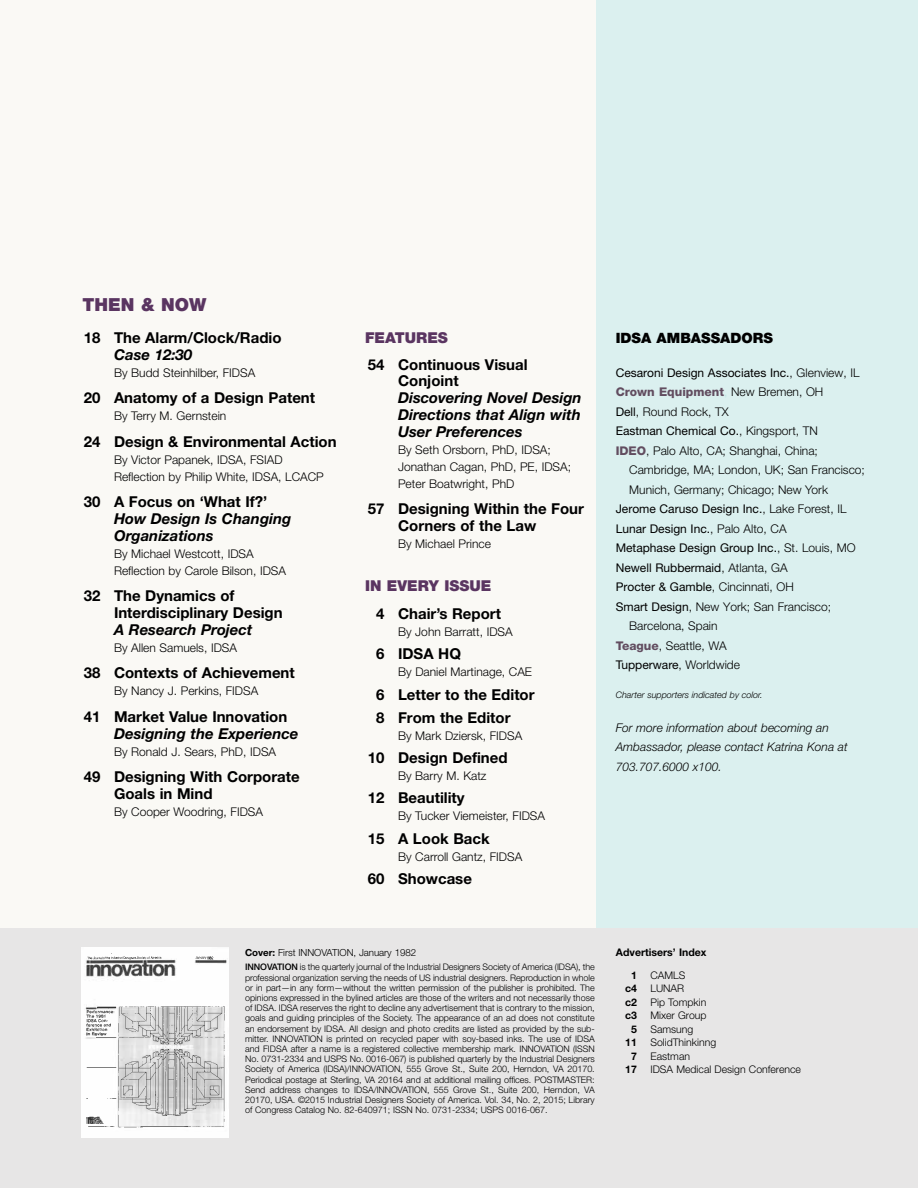
<style>
.page{position:relative;width:918px;height:1188px;background:#fff}
.page>*{position:absolute;margin:0;border:0;box-sizing:border-box;transform-origin:0 0}
.t1{font:900 18px "Helvetica Neue LT Std";color:#5a3561}
.t2{font:700 15px/16.8px "Helvetica Neue LT Std";color:#000}
.t3{font:italic 700 15px/16.8px "Helvetica Neue LT Std";color:#000;text-align:justify}
.t4{font:900 15px "Helvetica Neue LT Std";color:#5a3561}
.t5{font:900 14.25px "Helvetica Neue LT Std";color:#000}
.t6{font:300 12px/19.5px "Helvetica Neue LT Std";color:#000}
.t7{font:12px "Helvetica Neue LT Std";color:#000}
.t8{font:italic 300 12px/19.5px "Helvetica Neue LT Std";color:#000}
.t9{font:300 10.5px "Helvetica Neue LT Std";color:#000}
.t10{font:700 10.5px/22.5px "Helvetica Neue LT Std";color:#000}
.t11{font:300 9.75px "Helvetica Neue LT Std";letter-spacing:-.005em;color:#000}
.t12{font:300 9px/10.2px "Helvetica Neue LT Std";color:#000;text-align:justify}
.t13{font:italic 300 9px "Helvetica Neue LT Std";color:#000}
.s1{font-weight:400}
.s2{font-weight:800;color:#624d60}
.s3{color:#bae3e3}
.s4{font-weight:300}
.s5{font-weight:700}
.s6{font-weight:500}
</style>
<div class="page">
<div style="left:1px;top:0;width:595px;height:1188px;background:#faf9f5"></div>
<div style="left:596px;top:0;width:322px;height:929px;background:#dbf0ef"></div>
<div style="left:0;top:928px;width:918px;height:260px;background:#e7e6e6"></div>
<img style="left:82px;top:947px;width:147px;height:190px">
<img style="left:97px;top:1007px;width:128px;height:120px">
<img style="left:86px;top:1067px;width:31px;height:3px">
<img style="left:86px;top:1097px;width:30px;height:2px">
<img style="left:86px;top:1117px;width:17px;height:7px">
<img style="left:86px;top:1124px;width:101px;height:3px">
<img style="left:87px;top:956px;width:74px;height:4px">
<img style="left:86px;top:1010px;width:28px;height:26px">
<img style="left:96px;top:1036px;width:21px;height:3px">
<svg style="left:196px;top:956px;width:18px;height:4px"></svg>
<h1 class="t1" style="left:82px;top:293px;width:125px">THEN &amp; NOW</h1>
<h2 class="t2" style="left:84px;top:329px;width:199px">18 The Alarm/Clock/Radio</h2>
<h2 class="t3" style="left:114px;top:346px;width:80px">Case 12:30</h2>
<h3 class="t6" style="left:114px;top:362px;width:143px">By Budd Steinhilber, FIDSA</h3>
<h2 class="t2" style="left:84px;top:389px;width:233px">20 Anatomy of a Design Patent</h2>
<h3 class="t6" style="left:114px;top:406px;width:114px">By Terry M. Gernstein</h3>
<h2 class="t2" style="left:84px;top:433px;width:254px">24 Design &amp; Environmental Action</h2>
<h3 class="t6" style="left:114px;top:451px;width:211px;line-height:16.8px">By Victor Papanek, IDSA, FSIAD<br>Reflection by Philip White, IDSA, LCACP</h3>
<h2 class="t2" style="left:84px;top:493px;width:185px">30 A Focus on ‘What If?’</h2>
<h2 class="t3" style="left:114px;top:510px;width:179px">How Design Is Changing<br>Organizations</h2>
<h3 class="t6" style="left:114px;top:545px;width:174px;line-height:16.8px">By Michael Westcott, IDSA<br>Reflection by Carole Bilson, IDSA</h3>
<h2 class="t2" style="left:114px;top:587px;width:170px;text-indent:-30px">32 The Dynamics of<br>Interdisciplinary Design</h2>
<h2 class="t3" style="left:114px;top:621px;width:140px">A Research Project</h2>
<h3 class="t6" style="left:114px;top:638px;width:125px">By Allen Samuels, IDSA</h3>
<h2 class="t2" style="left:84px;top:664px;width:213px">38 Contexts of Achievement</h2>
<h3 class="t6" style="left:114px;top:681px;width:146px">By Nancy J. Perkins, FIDSA</h3>
<h2 class="t2" style="left:84px;top:708px;width:205px">41 Market Value Innovation</h2>
<h2 class="t3" style="left:114px;top:725px;width:186px">Designing the Experience</h2>
<h3 class="t6" style="left:114px;top:741px;width:164px">By Ronald J. Sears, PhD, IDSA</h3>
<h2 class="t2" style="left:114px;top:768px;width:187px;text-indent:-30px">49 Designing With Corporate<br>Goals in Mind</h2>
<h3 class="t6" style="left:114px;top:802px;width:151px">By Cooper Woodring, FIDSA</h3>
<h2 class="t4" style="left:365px;top:329px;width:84px">FEATURES</h2>
<h2 class="t2" style="left:398px;top:355px;width:131px;text-indent:-30px">54 Continuous Visual<br>Conjoint</h2>
<h2 class="t3" style="left:398px;top:389px;width:185px">Discovering Novel Design Directions that Align with User Preferences</h2>
<h3 class="t6" style="left:398px;top:441px;width:174px;line-height:16.8px">By Seth Orsborn, PhD, IDSA;<br>Jonathan Cagan, PhD, PE, IDSA;<br>Peter Boatwright, PhD</h3>
<h2 class="t2" style="left:398px;top:500px;width:187px;text-indent:-30px">57 Designing Within the Four<br>Corners of the Law</h2>
<h3 class="t6" style="left:398px;top:534px;width:94px">By Michael Prince</h3>
<h2 class="t4" style="left:365px;top:577px;width:128px">IN EVERY ISSUE</h2>
<h2 class="t2" style="left:376px;top:605px;width:126px">4 Chair’s Report</h2>
<h3 class="t6" style="left:398px;top:622px;width:116px">By John Barratt, IDSA</h3>
<h2 class="t2" style="left:376px;top:645px;width:86px">6 IDSA HQ</h2>
<h3 class="t6" style="left:398px;top:662px;width:135px">By Daniel Martinage, CAE</h3>
<h2 class="t2" style="left:376px;top:682px;width:160px;line-height:23.4px">6 Letter to the Editor<br>8 From the Editor</h2>
<h3 class="t6" style="left:398px;top:726px;width:126px">By Mark Dziersk, FIDSA</h3>
<h2 class="t2" style="left:368px;top:749px;width:141px">10 Design Defined</h2>
<h3 class="t6" style="left:398px;top:766px;width:90px">By Barry M. Katz</h3>
<h2 class="t2" style="left:368px;top:789px;width:98px">12 Beautility</h2>
<h3 class="t6" style="left:398px;top:806px;width:148px">By Tucker Viemeister, FIDSA</h3>
<h2 class="t2" style="left:368px;top:830px;width:123px">15 A Look Back</h2>
<h3 class="t6" style="left:398px;top:846px;width:126px">By Carroll Gantz, FIDSA</h3>
<h2 class="t2" style="left:368px;top:870px;width:106px">60 Showcase</h2>
<h3 class="t5" style="left:616px;top:330px;width:159px">IDSA AMBASSADORS</h3>
<h3 class="t6" style="left:616px;top:363px;width:245px"><span class="s1">Cesaroni Design Associates Inc.</span>, Glenview, IL <span class="s2">Crown Equipment</span><span class="s3">,</span> New Bremen, OH<br><span class="s1">Dell</span>, Round Rock, TX<br><span class="s1">Eastman Chemical Co.</span>, Kingsport, TN<br><span class="s2">IDEO</span>, Palo Alto, CA; Shanghai, China;</h3>
<h3 class="t6" style="left:629px;top:460px;width:237px">Cambridge, MA; London, UK; San Francisco;</h3>
<h3 class="t6" style="left:629px;top:480px;width:200px">Munich, Germany; Chicago; New York</h3>
<h3 class="t7" style="left:616px;top:502px;width:232px">Jerome Caruso Design Inc.<span class="s4">, Lake Forest, IL</span></h3>
<h3 class="t7" style="left:616px;top:522px;width:172px">Lunar Design Inc.<span class="s4">, Palo Alto, CA</span></h3>
<h3 class="t7" style="left:616px;top:541px;width:241px">Metaphase Design Group Inc.<span class="s4">, St. Louis, MO</span></h3>
<h3 class="t7" style="left:616px;top:561px;width:173px">Newell Rubbermaid<span class="s4">, Atlanta, GA</span></h3>
<h3 class="t7" style="left:616px;top:580px;width:180px">Procter &amp; Gamble<span class="s4">, Cincinnati, OH</span></h3>
<h3 class="t6" style="left:616px;top:597px;width:217px"><span class="s1">Smart Design</span>, New York; San Francisco;</h3>
<h3 class="t6" style="left:629px;top:616px;width:90px">Barcelona, Spain</h3>
<h3 class="t6" style="left:616px;top:636px;width:112px"><span class="s2">Teague</span>, Seattle, WA</h3>
<h3 class="t7" style="left:616px;top:658px;width:126px">Tupperware<span class="s4">, Worldwide</span></h3>
<p class="t13" style="left:616px;top:689px;width:149px">Charter supporters indicated by color.</p>
<h3 class="t8" style="left:616px;top:718px;width:233px">For more information about becoming an<br>Ambassador, please contact Katrina Kona at<br>703.707.6000 x100.</h3>
<p class="t11" style="left:245px;top:946px;width:173px"><span class="s5">Cover:</span> First INNOVATION, January 1982</p>
<p class="t12" style="left:245px;top:962px;width:351px"><span class="s6">INNOVATION</span> is the quarterly journal of the Industrial Designers Society of America (IDSA), the professional organization serving the needs of US industrial designers. Reproduction in whole or in part—in any form—without the written permission of the publisher is prohibited. The opinions expressed in the bylined articles are those of the writers and not necessarily those of IDSA. IDSA reserves the right to decline any advertisement that is contrary to the mission, goals and guiding principles of the Society. The appearance of an ad does not constitute an endorsement by IDSA. All design and photo credits are listed as provided by the sub&shy;mitter. INNOVATION is printed on recycled paper with soy-based inks. The use of IDSA and FIDSA after a name is a registered collective membership mark. INNOVATION (ISSN No. 0731-2334 and USPS No. 0016-067) is published quarterly by the Industrial Designers Society of America (IDSA)/INNOVATION, 555 Grove St., Suite 200, Herndon, VA 20170.<br>Periodical postage at Sterling, VA 20164 and at additional mailing offices. POSTMASTER:<br>Send address changes to IDSA/INNOVATION, 555 Grove St., Suite 200, Herndon, VA 20170, USA. ©2015 Industrial Designers Society of America. Vol. 34, No. 2, 2015; Library of Congress Catalog No. 82-640971; ISSN No. 0731-2334; USPS 0016-067.</p>
<p class="t10" style="left:631px;top:941px;width:77px;text-indent:-15px">Advertisers’ Index<br>1</p>
<p class="t9" style="left:650px;top:969px;width:37px">CAMLS</p>
<p class="t10" style="left:625px;top:977px;width:13px">c4</p>
<p class="t9" style="left:650px;top:982px;width:35px">LUNAR</p>
<p class="t10" style="left:625px;top:991px;width:13px">c2</p>
<p class="t9" style="left:650px;top:996px;width:57px">Pip Tompkin</p>
<p class="t10" style="left:625px;top:1004px;width:13px">c3</p>
<p class="t9" style="left:650px;top:1009px;width:58px">Mixer Group</p>
<p class="t10" style="left:631px;top:1018px;width:7px">5</p>
<p class="t9" style="left:650px;top:1023px;width:44px">Samsung</p>
<p class="t10" style="left:625px;top:1031px;width:13px">11</p>
<p class="t9" style="left:650px;top:1036px;width:67px">SolidThinkinng</p>
<p class="t10" style="left:631px;top:1045px;width:7px">7</p>
<p class="t9" style="left:650px;top:1050px;width:41px">Eastman</p>
<p class="t10" style="left:625px;top:1058px;width:13px">17</p>
<p class="t9" style="left:650px;top:1063px;width:152px">IDSA Medical Design Conference</p>
</div>
